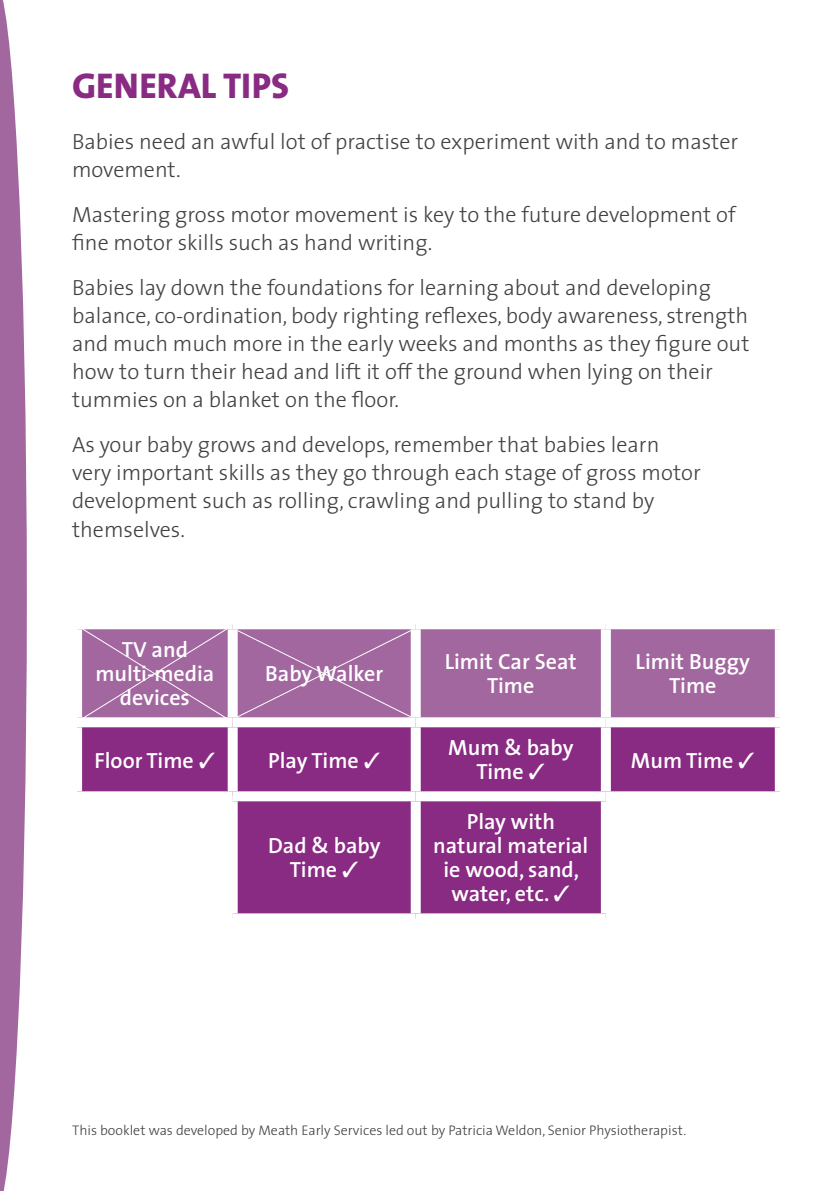
<style>
.page{position:relative;width:840px;height:1191px;background:#fff}
.page>*{position:absolute;margin:0;border:0;box-sizing:border-box;transform-origin:0 0}
.t1{font:36px "The Sans Extra Bold Caps";color:#892a83}
.t2{font:300 22px/28px "The Sans";color:#414042}
.t3{font:600 22px/24px "The Sans";color:#fff;text-align:center}
.t4{font:300 14px "The Sans";color:#414042}
</style>
<div class="page">
<svg style="left:0;top:0;width:27px;height:1191px"></svg>
<div style="left:420px;top:629px;width:354px;height:88px;background:#a367a0"></div>
<svg style="left:82px;top:727px;width:692px;height:186px;fill:#892a83"></svg>
<div style="left:600px;top:629px;width:10px;height:88px;background:#fff"></div>
<div style="left:227px;top:727px;width:10px;height:64px;background:#fff"></div>
<div style="left:410px;top:727px;width:10px;height:64px;background:#fff"></div>
<div style="left:600px;top:727px;width:10px;height:64px;background:#fff"></div>
<div style="left:72px;top:791px;width:160px;height:10px;background:#fff"></div>
<div style="left:232px;top:791px;width:183px;height:10px;background:#fff"></div>
<div style="left:227px;top:801px;width:10px;height:112px;background:#fff"></div>
<div style="left:415px;top:791px;width:190px;height:10px;background:#fff"></div>
<div style="left:410px;top:801px;width:10px;height:112px;background:#fff"></div>
<div style="left:605px;top:791px;width:179px;height:10px;background:#fff"></div>
<div style="left:600px;top:801px;width:10px;height:112px;background:#fff"></div>
<svg style="left:81px;top:629px;width:147px;height:89px;background:#a86fa5"></svg>
<svg style="left:236px;top:629px;width:176px;height:89px;background:#a76ea4"></svg>
<h1 class="t1" style="left:72px;top:55px;width:218px">GENERAL TIPS</h1>
<p class="t2" style="left:72px;top:126px;width:667px">Babies need an awful lot of practise to experiment with and to master movement.</p>
<p class="t2" style="left:72px;top:199px;width:665px">Mastering gross motor movement is key to the future development of fine motor skills such as hand writing.</p>
<p class="t2" style="left:72px;top:273px;width:678px">Babies lay down the foundations for learning about and developing balance, co-ordination, body righting reflexes, body awareness, strength and much much more in the early weeks and months as they figure out how to turn their head and lift it off the ground when lying on their tummies on a blanket on the floor.</p>
<p class="t2" style="left:72px;top:429px;width:630px">As your baby grows and develops, remember that babies learn very important skills as they go through each stage of gross motor development such as rolling, crawling and pulling to stand by themselves.</p>
<p class="t3" style="left:95px;top:637px;width:120px">TV and multi-media devices</p>
<p class="t3" style="left:265px;top:661px;width:119px">Baby Walker</p>
<p class="t3" style="left:444px;top:649px;width:133px">Limit Car Seat<br>Time</p>
<p class="t3" style="left:635px;top:649px;width:116px">Limit Buggy<br>Time</p>
<p class="t3" style="left:94px;top:747px;width:122px">Floor Time ✓</p>
<p class="t3" style="left:268px;top:747px;width:113px">Play Time ✓</p>
<p class="t3" style="left:268px;top:833px;width:114px">Dad &amp; baby<br>Time ✓</p>
<p class="t3" style="left:448px;top:735px;width:127px">Mum &amp; baby<br>Time ✓</p>
<p class="t3" style="left:433px;top:809px;width:156px">Play with natural material ie wood, sand, water, etc. ✓</p>
<p class="t3" style="left:630px;top:747px;width:125px">Mum Time ✓</p>
<p class="t4" style="left:72px;top:1119px;width:615px">This booklet was developed by Meath Early Services led out by Patricia Weldon, Senior Physiotherapist.</p>
</div>
